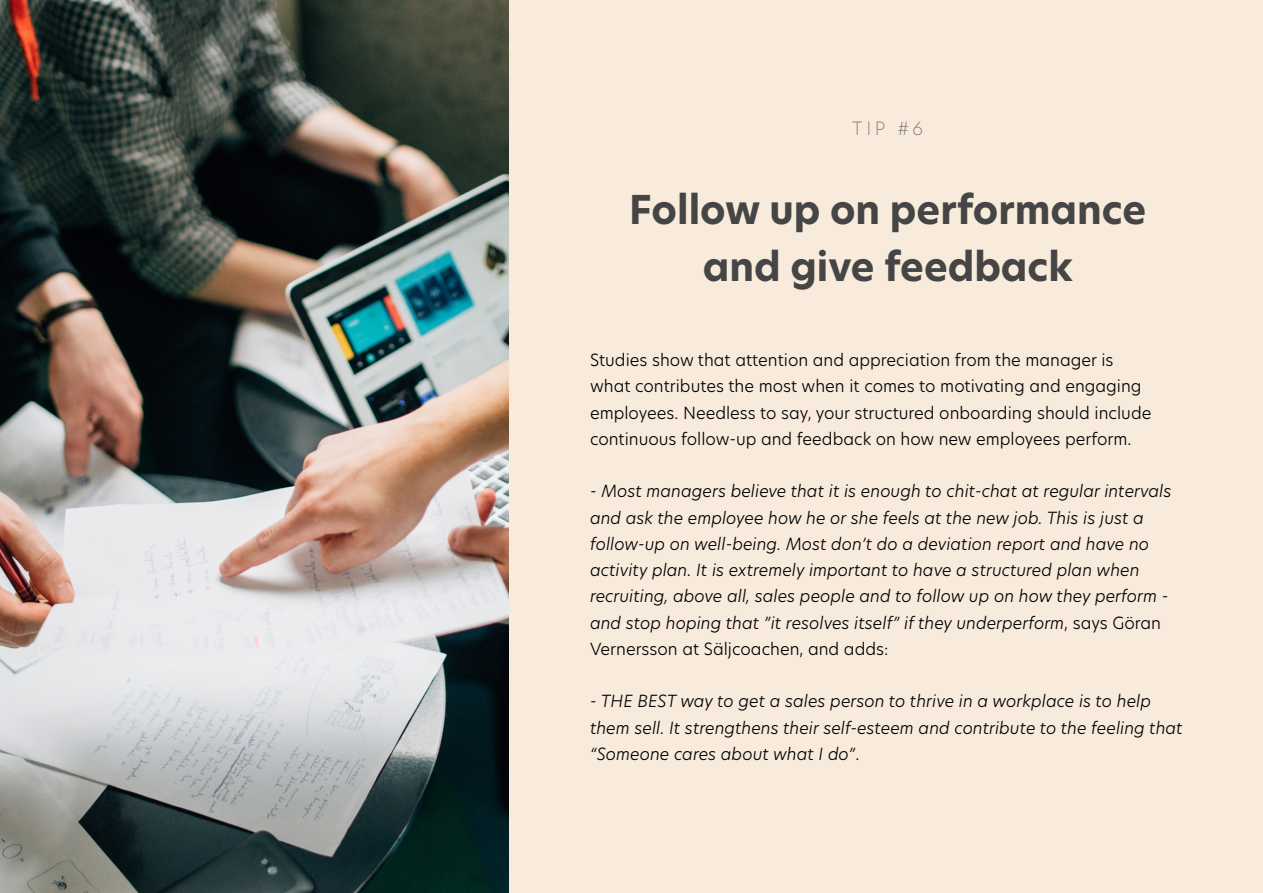
<style>
.page{position:relative;width:1263px;height:893px;background:#f8ebdc}
.page>*{position:absolute;margin:0;border:0;box-sizing:border-box;transform-origin:0 0}
.t1{font:700 39px/57.6px "Hero New";color:#454545;text-align:center}
.t2{font:200 18px "Hero New";color:#706f6f}
.t3{font:italic 300 16.5px/26.2px "Hero New";color:#000}
.t4{font:300 16.5px/26.2px "Hero New";color:#000}
.s1{font-style:normal}
</style>
<div class="page">
<img style="left:0;top:0;width:508px;height:893px">
<p class="t2" style="left:852px;top:116px;width:72px">TIP #6</p>
<h1 class="t1" style="left:629px;top:181px;width:519px">Follow up on performance and give feedback</h1>
<p class="t4" style="left:590px;top:347px;width:563px">Studies show that attention and appreciation from the manager is what contributes the most when it comes to motivating and engaging employees. Needless to say, your structured onboarding should include continuous follow-up and feedback on how new employees perform.</p>
<p class="t3" style="left:590px;top:478px;width:583px">- Most managers believe that it is enough to chit-chat at regular intervals and ask the employee how he or she feels at the new job. This is just a follow-up on well-being. Most don’t do a deviation report and have no activity plan. It is extremely important to have a structured plan when recruiting, above all, sales people and to follow up on how they perform - and stop hoping that ”it resolves itself” if they underperform<span class="s1">, says Göran Vernersson at Säljcoachen, and adds:</span></p>
<p class="t3" style="left:590px;top:688px;width:594px"><span class="s1">-</span> THE BEST way to get a sales person to thrive in a workplace is to help them sell. It strengthens their self-esteem and contribute to the feeling that “Someone cares about what I do”<span class="s1">.</span></p>
</div>
